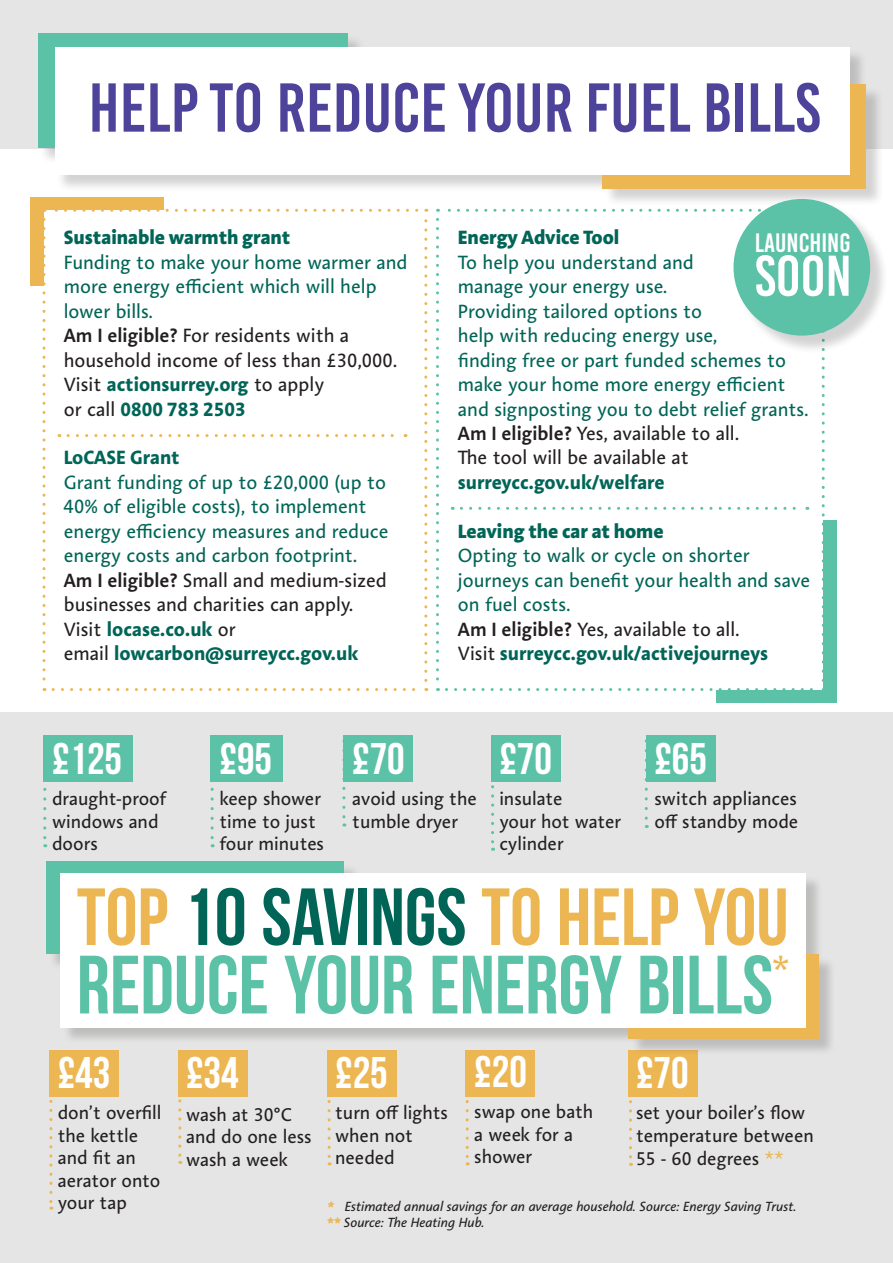
<style>
.page{position:relative;width:893px;height:1263px;background:#fff}
.page>*{position:absolute;margin:0;border:0;box-sizing:border-box;transform-origin:0 0}
.t1{font:700 82.5px "Bebas Neue";color:#5cc2a7}
.t2{font:700 80.85px "Bebas Neue";color:#ecb753}
.t3{font:69px "Bebas Kai";color:#4e439b}
.t4{font:57.3px "Bebas Kai";color:#fff}
.t5{font:700 44.25px "Bebas Neue";color:#fff}
.t6{font:26.4px "Bebas Kai";color:#fff}
.t7{font:19.5px/24.5px "Aroma No 2 LT Pro";color:#006557}
.t8{font:19.5px/24.5px "Aroma No 2 LT Pro";color:#231f20}
.t9{font:700 19.5px "Aroma No 2 LT Pro";color:#006557}
.t10{font:800 19.5px "Aroma No 2 LT Pro";color:#006557}
.t11{font:18.75px/22.5px "Aroma No 2 LT Pro";color:#231f20}
.t12{font:italic 13.5px "Aroma No 2 LT Pro";color:#231f20}
.s1{font-weight:600}
.s2{font-weight:400;color:#231f20}
.s3{color:#006557}
.s4{color:#ecb753}
.s5{font-weight:800;color:#ecb753}
.s6{font-weight:800;font-style:normal;color:#ecb753}
</style>
<div class="page">
<div style="left:716px;top:520px;width:120px;height:183px;background:#5cc2a7"></div>
<div style="left:0;top:0;width:893px;height:149px;background:#e4e5e4"></div>
<div style="left:30px;top:197px;width:134px;height:88px;background:#ecb753"></div>
<div style="left:44px;top:210px;width:382px;height:479px;background:#fff"></div>
<svg style="left:43px;top:219px;width:3px;height:472px"></svg>
<svg style="left:53px;top:688px;width:374px;height:3px"></svg>
<svg style="left:424px;top:209px;width:3px;height:471px"></svg>
<svg style="left:44px;top:209px;width:373px;height:3px"></svg>
<div style="left:437px;top:210px;width:386px;height:479px;background:#fff"></div>
<svg style="left:436px;top:219px;width:3px;height:472px"></svg>
<svg style="left:446px;top:688px;width:377px;height:3px"></svg>
<svg style="left:822px;top:357px;width:3px;height:323px"></svg>
<svg style="left:437px;top:209px;width:297px;height:3px"></svg>
<svg style="left:68px;top:434px;width:338px;height:3px"></svg>
<svg style="left:461px;top:507px;width:347px;height:3px"></svg>
<div style="left:39px;top:34px;width:845px;height:173px;background:#231f20;opacity:.2"></div>
<div style="left:602px;top:85px;width:264px;height:104px;background:#ecb753"></div>
<div style="left:38px;top:33px;width:310px;height:114px;background:#5cc2a7"></div>
<div style="left:55px;top:47px;width:795px;height:128px;background:#fff"></div>
<div style="left:0;top:713px;width:893px;height:550px;background:#e4e5e4"></div>
<div style="left:49px;top:1050px;width:70px;height:47px;background:#ecb753"></div>
<svg style="left:49px;top:1099px;width:3px;height:111px"></svg>
<div style="left:178px;top:1050px;width:70px;height:47px;background:#ecb753"></div>
<svg style="left:178px;top:1099px;width:3px;height:65px"></svg>
<div style="left:327px;top:1050px;width:70px;height:47px;background:#ecb753"></div>
<svg style="left:328px;top:1100px;width:3px;height:65px"></svg>
<div style="left:465px;top:1050px;width:70px;height:47px;background:#ecb753"></div>
<svg style="left:466px;top:1100px;width:3px;height:65px"></svg>
<div style="left:628px;top:1050px;width:70px;height:47px;background:#ecb753"></div>
<svg style="left:629px;top:1100px;width:3px;height:66px"></svg>
<div style="left:49px;top:864px;width:787px;height:193px;background:#231f20;opacity:.2"></div>
<div style="left:628px;top:954px;width:191px;height:85px;background:#ecb753"></div>
<div style="left:47px;top:861px;width:297px;height:93px;background:#5cc2a7"></div>
<div style="left:60px;top:873px;width:746px;height:154px;background:#fff"></div>
<div style="left:343px;top:735px;width:69px;height:47px;background:#5cc2a7"></div>
<svg style="left:342px;top:750px;width:3px;height:76px"></svg>
<div style="left:491px;top:735px;width:70px;height:47px;background:#5cc2a7"></div>
<svg style="left:491px;top:785px;width:3px;height:66px"></svg>
<div style="left:646px;top:735px;width:70px;height:47px;background:#5cc2a7"></div>
<svg style="left:645px;top:750px;width:3px;height:78px"></svg>
<svg style="left:211px;top:787px;width:3px;height:60px"></svg>
<div style="left:211px;top:735px;width:72px;height:47px;background:#5cc2a7"></div>
<div style="left:43px;top:735px;width:90px;height:47px;background:#5cc2a7"></div>
<svg style="left:43px;top:787px;width:3px;height:60px"></svg>
<div style="left:736px;top:201px;width:153px;height:153px;background:#231f20;opacity:.2"></div>
<div style="left:733px;top:199px;width:137px;height:137px;background:#5cc2a7;border-radius:50%"></div>
<p class="t3" style="left:88px;top:71px;width:733px">HELP TO REDUCE YOUR FUEL BILLS</p>
<p class="t10" style="left:64px;top:225px;width:228px">Sustainable warmth grant</p>
<p class="t7" style="left:64px;top:250px;width:345px">Funding to make your home warmer and more energy efficient which will help lower bills.</p>
<p class="t8" style="left:64px;top:323px;width:335px"><span class="s1">Am I eligible?</span> For residents with a household income of less than £30,000.</p>
<p class="t9" style="left:64px;top:371px;width:262px"><span class="s2">Visit</span> actionsurrey.org <span class="s2">to apply</span></p>
<p class="t9" style="left:64px;top:396px;width:183px"><span class="s2">or call</span> 0800 783 2503</p>
<p class="t9" style="left:64px;top:445px;width:117px">LoCASE Grant</p>
<p class="t7" style="left:64px;top:470px;width:326px">Grant funding of up to £20,000 (up to 40% of eligible costs), to implement energy efficiency measures and reduce energy costs and carbon footprint.</p>
<p class="t8" style="left:64px;top:567px;width:325px"><span class="s1">Am I eligible?</span> Small and medium-sized businesses and charities can apply.</p>
<p class="t9" style="left:64px;top:616px;width:174px"><span class="s2">Visit</span> locase.co.uk <span class="s2">or</span></p>
<p class="t9" style="left:64px;top:640px;width:296px"><span class="s2">email</span> lowcarbon@surreycc.gov.uk</p>
<p class="t10" style="left:458px;top:225px;width:163px">Energy Advice Tool</p>
<p class="t7" style="left:458px;top:250px;width:237px">To help you understand and</p>
<p class="t7" style="left:458px;top:274px;width:211px">manage your energy use.</p>
<p class="t7" style="left:458px;top:298px;width:352px">Providing tailored options to<br>help with reducing energy use,<br>finding free or part funded schemes to make your home more energy efficient and signposting you to debt relief grants.</p>
<p class="t8" style="left:458px;top:421px;width:283px"><span class="s1">Am I eligible?</span> Yes, available to all.</p>
<p class="t8" style="left:458px;top:445px;width:233px">The tool will be available at</p>
<p class="t9" style="left:458px;top:469px;width:208px">surreycc.gov.uk/welfare</p>
<p class="t10" style="left:458px;top:518px;width:207px">Leaving the car at home</p>
<p class="t7" style="left:458px;top:543px;width:354px">Opting to walk or cycle on shorter journeys can benefit your health and save on fuel costs.</p>
<p class="t8" style="left:458px;top:616px;width:283px"><span class="s1">Am I eligible?</span> Yes, available to all.</p>
<p class="t9" style="left:458px;top:640px;width:312px"><span class="s2">Visit</span> surreycc.gov.uk/activejourneys</p>
<p class="t6" style="left:755px;top:228px;width:97px">LAUNCHING</p>
<p class="t4" style="left:755px;top:245px;width:98px">SOON</p>
<p class="t5" style="left:52px;top:735px;width:72px">£125</p>
<p class="t11" style="left:52px;top:787px;width:116px">draught-proof</p>
<p class="t11" style="left:52px;top:810px;width:108px">windows and</p>
<p class="t11" style="left:52px;top:832px;width:47px">doors</p>
<p class="t5" style="left:219px;top:735px;width:54px">£95</p>
<p class="t11" style="left:219px;top:787px;width:106px">keep shower time to just four minutes</p>
<p class="t5" style="left:352px;top:735px;width:54px">£70</p>
<p class="t11" style="left:352px;top:787px;width:126px">avoid using the tumble dryer</p>
<p class="t5" style="left:499px;top:735px;width:54px">£70</p>
<p class="t11" style="left:499px;top:787px;width:65px">insulate</p>
<p class="t11" style="left:499px;top:810px;width:123px">your hot water cylinder</p>
<p class="t5" style="left:654px;top:735px;width:54px">£65</p>
<p class="t11" style="left:654px;top:787px;width:144px">switch appliances</p>
<p class="t11" style="left:654px;top:810px;width:145px">off standby mode</p>
<p class="t2" style="left:77px;top:873px;width:713px">TOP <span class="s3">10 SAVINGS</span> TO HELP YOU</p>
<p class="t1" style="left:77px;top:940px;width:713px">REDUCE YOUR ENERGY BILLS<sup>*</sup></p>
<p class="t5" style="left:58px;top:1048px;width:54px">£43</p>
<p class="t11" style="left:58px;top:1101px;width:105px">don’t overfill the kettle and fit an aerator onto your tap</p>
<p class="t5" style="left:186px;top:1048px;width:54px">£34</p>
<p class="t11" style="left:186px;top:1103px;width:127px">wash at 30°C and do one less wash a week</p>
<p class="t5" style="left:335px;top:1048px;width:54px">£25</p>
<p class="t11" style="left:335px;top:1101px;width:114px">turn off lights when not</p>
<p class="t11" style="left:335px;top:1146px;width:61px">needed</p>
<p class="t5" style="left:474px;top:1048px;width:54px">£20</p>
<p class="t11" style="left:474px;top:1100px;width:121px">swap one bath</p>
<p class="t11" style="left:474px;top:1123px;width:100px">a week for a</p>
<p class="t11" style="left:474px;top:1145px;width:59px">shower</p>
<p class="t5" style="left:636px;top:1048px;width:54px">£70</p>
<p class="t11" style="left:636px;top:1101px;width:179px">set your boiler’s flow temperature between<br>55 - 60 degrees <span class="s4">**</span></p>
<p class="t12" style="left:327px;top:1197px;width:471px"><span class="s5">*</span> Estimated annual savings for an average household. Source: Energy Saving Trust.</p>
<p class="t12" style="left:327px;top:1214px;width:159px"><span class="s6">**</span> Source: The Heating Hub.</p>
</div>
